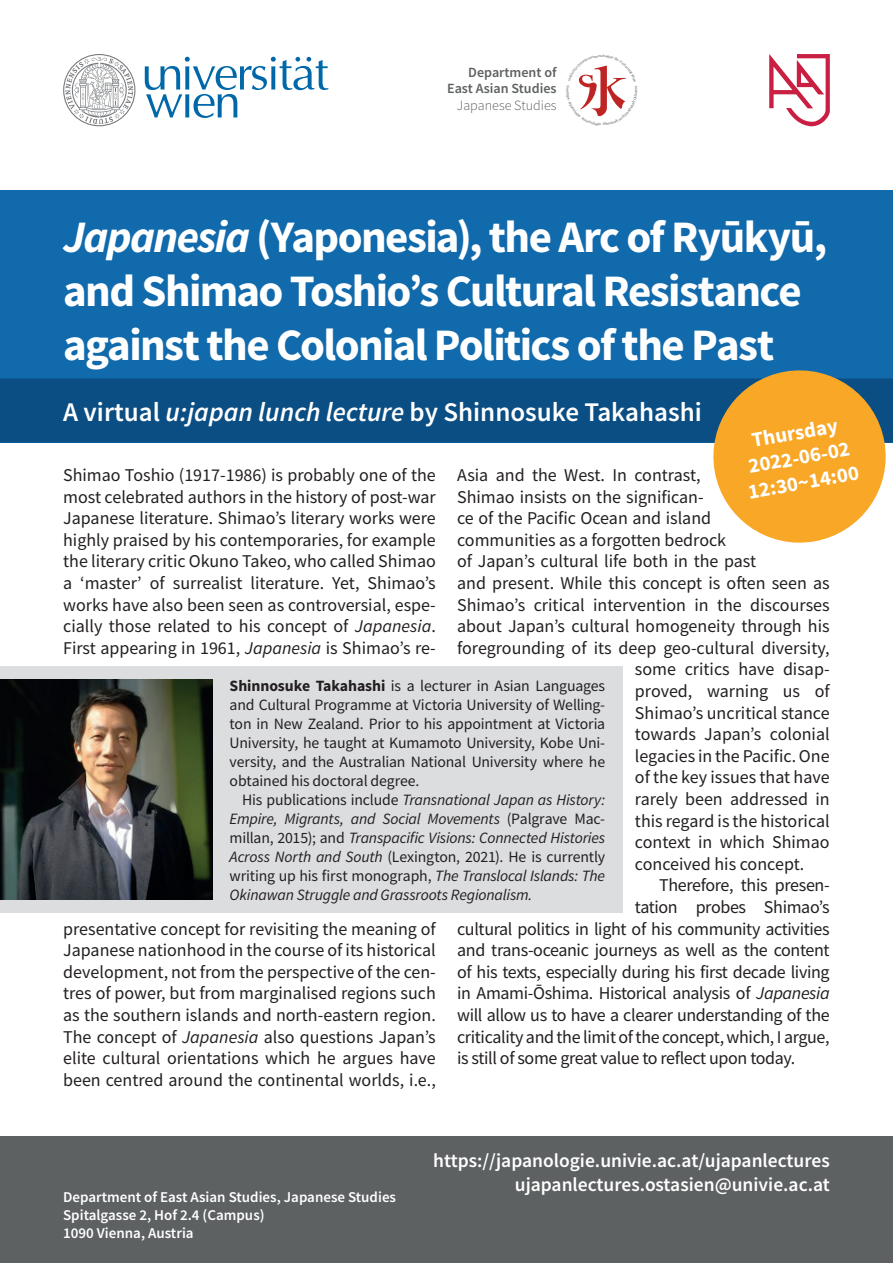
<style>
.page{position:relative;width:893px;height:1263px;background:#fff}
.page>*{position:absolute;margin:0;border:0;box-sizing:border-box;transform-origin:0 0}
.t1{font:700 45px/54px "Source Sans Pro";letter-spacing:-.035em;color:#fff}
.t2{font:600 27px "Source Sans Pro";color:#fff}
.t3{font:700 21px/25.2px "Source Sans Pro";color:#fff;text-align:center}
.t4{font:600 19.5px/23.4px "Source Sans Pro";color:#fff;text-align:right}
.t5{font:18px/21.6px "Source Sans Pro";color:#231f20;text-align:justify}
.t6{font:18px "Source Sans Pro";letter-spacing:-.02em;color:#231f20}
.t7{font:italic 15.75px/18.9px "Source Sans Pro";letter-spacing:-.01em;color:#231f20;text-align:justify}
.t8{font:15.75px/18.9px "Source Sans Pro";letter-spacing:-.01em;color:#231f20;text-align:justify}
.t9{font:600 15px/18px "Source Sans Pro";color:#fff}
.t10{font:600 14.1px "Source Sans Pro";color:#5d6162}
.t11{font:300 14.1px "Source Sans Pro";color:#5d6162}
.s1{font-style:italic}
.s2{font-weight:700}
.s3{font-style:normal}
</style>
<div class="page">
<div style="left:0;top:190px;width:893px;height:252px;background:#106aac"></div>
<div style="left:0;top:1137px;width:893px;height:126px;background:#5d6162"></div>
<div style="left:0;top:379px;width:893px;height:63px;background:#0b4e83"></div>
<svg style="left:63px;top:54px;width:72px;height:72px"></svg>
<svg style="left:145px;top:57px;width:183px;height:61px"></svg>
<svg style="left:769px;top:54px;width:61px;height:72px"></svg>
<svg style="left:706px;top:370px;width:187px;height:173px"></svg>
<div style="left:0;top:666px;width:622px;height:247px;background:#dcdddf"></div>
<img style="left:0;top:680px;width:213px;height:219px">
<svg style="left:578px;top:65px;width:48px;height:52px"></svg>
<p class="t10" style="left:468px;top:66px;width:90px">Department of</p>
<p class="t10" style="left:447px;top:83px;width:111px">East Asian Studies</p>
<p class="t11" style="left:457px;top:96px;width:101px">Japanese Studies</p>
<h1 class="t1" style="left:63px;top:209px;width:766px"><span class="s1">Japanesia</span> (Yaponesia), the Arc of Ryūkyū, and Shimao Toshio’s Cultural Resistance against the Colonial Politics of the Past</h1>
<h2 class="t2" style="left:63px;top:401px;width:640px">A virtual <span class="s1">u:japan lunch lecture</span> by Shinnosuke Takahashi</h2>
<p class="t3" style="left:737px;top:430px;width:114px;rotate:-10deg">Thursday<br>2022-06-02<br>12:30~14:00</p>
<p class="t5" style="left:63px;top:464px;width:374px">Shimao Toshio (1917-1986) is probably one of the most celebrated authors in the history of post-war Japanese literature. Shimao’s literary works were highly praised by his contemporaries, for example the literary critic Okuno Takeo, who called Shimao a ‘master’ of surrealist literature. Yet, Shimao’s works have also been seen as controversial, espe&shy;cially those related to his concept of <span class="s1">Japanesia</span>.<br>First appearing in 1961, <span class="s1">Japanesia</span> is Shimao’s re-</p>
<p class="t5" style="left:457px;top:464px;width:245px">Asia and the West. In contrast,</p>
<p class="t5" style="left:457px;top:486px;width:248px">Shimao insists on the significan-</p>
<p class="t5" style="left:457px;top:507px;width:256px">ce of the Pacific Ocean and island</p>
<p class="t5" style="left:457px;top:529px;width:271px">communities as a forgotten bedrock</p>
<p class="t5" style="left:457px;top:550px;width:301px">of Japan’s cultural life both in the past</p>
<p class="t5" style="left:457px;top:572px;width:374px">and present. While this concept is often seen as</p>
<p class="t5" style="left:457px;top:594px;width:374px">Shimao’s critical intervention in the discourses</p>
<p class="t5" style="left:457px;top:615px;width:374px">about Japan’s cultural homogeneity through his</p>
<p class="t5" style="left:457px;top:637px;width:374px">foregrounding of its deep geo-cultural diversity,</p>
<p class="t5" style="left:635px;top:658px;width:196px">some critics have disap-</p>
<p class="t5" style="left:635px;top:680px;width:196px">proved, warning us of</p>
<p class="t5" style="left:635px;top:702px;width:196px">Shimao’s uncritical stance</p>
<p class="t5" style="left:635px;top:723px;width:196px">towards Japan’s colonial</p>
<p class="t5" style="left:635px;top:745px;width:196px">legacies in the Pacific. One</p>
<p class="t5" style="left:635px;top:766px;width:196px">of the key issues that have</p>
<p class="t5" style="left:635px;top:788px;width:196px">rarely been addressed in</p>
<p class="t5" style="left:635px;top:810px;width:196px">this regard is the historical</p>
<p class="t5" style="left:635px;top:831px;width:196px">context in which Shimao</p>
<p class="t5" style="left:635px;top:853px;width:171px">conceived his concept.</p>
<p class="t6" style="left:659px;top:874px;width:172px">Therefore, this presen-</p>
<p class="t6" style="left:635px;top:895px;width:196px">tation probes Shimao’s</p>
<p class="t6" style="left:457px;top:917px;width:374px">cultural politics in light of his community activities</p>
<p class="t6" style="left:457px;top:939px;width:374px">and trans-oceanic journeys as well as the content</p>
<p class="t6" style="left:457px;top:960px;width:374px">of his texts, especially during his first decade living</p>
<p class="t6" style="left:457px;top:982px;width:374px">in Amami-Ōshima. Historical analysis of <span class="s1">Japanesia</span></p>
<p class="t6" style="left:457px;top:1003px;width:374px">will allow us to have a clearer understanding of the</p>
<p class="t6" style="left:457px;top:1025px;width:374px">criticality and the limit of the concept, which, I argue,</p>
<p class="t6" style="left:457px;top:1047px;width:340px">is still of some great value to reflect upon today.</p>
<p class="t8" style="left:230px;top:677px;width:377px"><span class="s2">Shinnosuke Takahashi</span> is a lecturer in Asian Languages and Cultural Programme at Victoria University of Welling&shy;ton in New Zealand. Prior to his appointment at Victoria University, he taught at Kumamoto University, Kobe Uni&shy;versity, and the Australian National University where he obtained his doctoral degree.</p>
<p class="t7" style="left:230px;top:790px;width:377px;text-indent:13px"><span class="s3">His publications include</span> Transnational Japan as History:<br>Empire, Migrants, and Social Movements <span class="s3">(Palgrave Mac&shy;millan, 2015); and</span> Transpacific Visions: Connected Histories Across North and South <span class="s3">(Lexington, 2021). He is currently writing up his first monograph,</span> The Translocal Islands: The Okinawan Struggle and Grassroots Regionalism.</p>
<p class="t5" style="left:63px;top:918px;width:374px">presentative concept for revisiting the meaning of Japanese nationhood in the course of its historical development, not from the perspective of the cen&shy;tres of power, but from marginalised regions such as the southern islands and north-eastern region.<br>The concept of <span class="s1">Japanesia</span> also questions Japan’s elite cultural orientations which he argues have been centred around the continental worlds, i.e.,</p>
<p class="t9" style="left:63px;top:1189px;width:334px">Department of East Asian Studies, Japanese Studies<br>Spitalgasse 2, Hof 2.4 (Campus)<br>1090 Vienna, Austria</p>
<p class="t4" style="left:433px;top:1150px;width:398px">https://japanologie.univie.ac.at/ujapanlectures ujapanlectures.ostasien@univie.ac.at</p>
</div>
